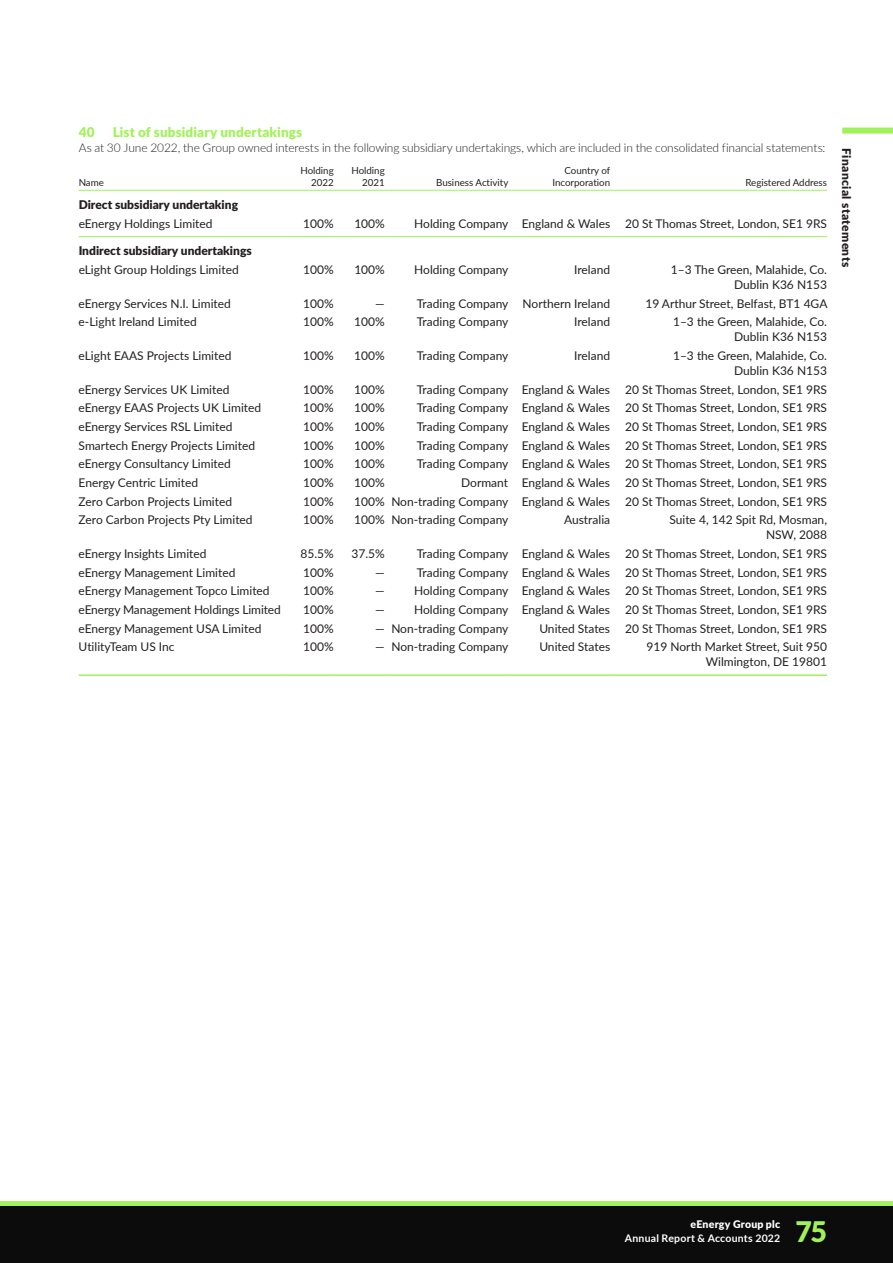
<style>
.page{position:relative;width:893px;height:1263px;background:#fff}
.page>*{position:absolute;margin:0;border:0;box-sizing:border-box;transform-origin:0 0}
.t1{font:900 28.5px "Lato";color:#a1f25a}
.t2{font:900 13.5px "Lato";letter-spacing:.01em;color:#a1f25a}
.t3{font:12px/15px "Lato";color:#231f20;text-align:right}
.t4{font:300 12px "Lato";letter-spacing:-.01em;color:#231f20}
.t5{font:900 12px "Lato";color:#231f20}
.t6{font:900 12px "Lato";letter-spacing:.035em;color:#231f20}
.t7{font:700 10.5px "Lato";letter-spacing:.02em;color:#fff}
.t8{font:900 10.5px "Lato";letter-spacing:.02em;color:#fff}
.t9{font:9.75px/12px "Lato";color:#231f20;text-align:right}
</style>
<div class="page">
<hr style="left:79px;top:674px;width:204px;height:2px;background:#a1f25a">
<hr style="left:283px;top:674px;width:51px;height:2px;background:#a1f25a">
<hr style="left:334px;top:674px;width:51px;height:2px;background:#a1f25a">
<hr style="left:385px;top:674px;width:123px;height:2px;background:#a1f25a">
<hr style="left:508px;top:674px;width:102px;height:2px;background:#a1f25a">
<hr style="left:610px;top:674px;width:217px;height:2px;background:#a1f25a">
<hr style="left:79px;top:190px;width:204px;height:1px;background:#a1f25a">
<hr style="left:283px;top:190px;width:51px;height:1px;background:#a1f25a">
<hr style="left:334px;top:190px;width:51px;height:1px;background:#a1f25a">
<hr style="left:385px;top:190px;width:123px;height:1px;background:#a1f25a">
<hr style="left:508px;top:190px;width:102px;height:1px;background:#a1f25a">
<hr style="left:610px;top:190px;width:217px;height:1px;background:#a1f25a">
<hr style="left:79px;top:236px;width:204px;height:1px;background:#a1f25a">
<hr style="left:283px;top:236px;width:51px;height:1px;background:#a1f25a">
<hr style="left:334px;top:236px;width:51px;height:1px;background:#a1f25a">
<hr style="left:385px;top:236px;width:123px;height:1px;background:#a1f25a">
<hr style="left:508px;top:236px;width:102px;height:1px;background:#a1f25a">
<hr style="left:610px;top:236px;width:217px;height:1px;background:#a1f25a">
<div style="left:0;top:1205px;width:893px;height:58px;background:#0c0c0c"></div>
<hr style="left:0;top:1201px;width:893px;height:4px;background:#a1f25a">
<div style="left:842px;top:128px;width:51px;height:6px;background:#a1f25a"></div>
<p class="t2" style="left:79px;top:124px;width:17px">40</p>
<p class="t2" style="left:113px;top:124px;width:191px">List of subsidiary undertakings</p>
<p class="t4" style="left:79px;top:141px;width:748px">As at 30 June 2022, the Group owned interests in the following subsidiary undertakings, which are included in the consolidated financial statements:</p>
<p class="t9" style="left:79px;top:176px;width:27px">Name</p>
<p class="t9" style="left:300px;top:164px;width:35px">Holding<br>2022</p>
<p class="t9" style="left:351px;top:164px;width:35px">Holding<br>2021</p>
<p class="t9" style="left:436px;top:176px;width:74px">Business Activity</p>
<p class="t9" style="left:552px;top:164px;width:59px">Country of<br>Incorporation</p>
<p class="t9" style="left:745px;top:176px;width:83px">Registered Address</p>
<p class="t5" style="left:79px;top:197px;width:161px">Direct subsidiary undertaking</p>
<p class="t3" style="left:79px;top:215px;width:135px">eEnergy Holdings Limited</p>
<p class="t3" style="left:303px;top:215px;width:32px">100%</p>
<p class="t3" style="left:354px;top:215px;width:32px">100%</p>
<p class="t3" style="left:414px;top:215px;width:414px">Holding Company England &amp; Wales 20 St Thomas Street, London, SE1 9RS</p>
<p class="t5" style="left:79px;top:243px;width:175px">Indirect subsidiary undertakings</p>
<p class="t3" style="left:79px;top:262px;width:162px">eLight Group Holdings Limited</p>
<p class="t3" style="left:303px;top:262px;width:32px">100%</p>
<p class="t3" style="left:354px;top:262px;width:32px">100%</p>
<p class="t3" style="left:414px;top:262px;width:96px">Holding Company</p>
<p class="t3" style="left:574px;top:262px;width:37px">Ireland</p>
<p class="t3" style="left:671px;top:262px;width:158px">1–3 The Green, Malahide, Co.<br>Dublin K36 N153</p>
<p class="t3" style="left:79px;top:295px;width:154px">eEnergy Services N.I. Limited</p>
<p class="t3" style="left:303px;top:295px;width:32px">100%</p>
<p class="t3" style="left:375px;top:295px;width:11px">—</p>
<p class="t3" style="left:417px;top:295px;width:195px">Trading Company Northern Ireland</p>
<p class="t3" style="left:645px;top:295px;width:184px">19 Arthur Street, Belfast, BT1 4GA</p>
<p class="t3" style="left:79px;top:314px;width:120px">e-Light Ireland Limited</p>
<p class="t3" style="left:303px;top:314px;width:32px">100%</p>
<p class="t3" style="left:354px;top:314px;width:32px">100%</p>
<p class="t3" style="left:417px;top:314px;width:93px">Trading Company</p>
<p class="t3" style="left:574px;top:314px;width:37px">Ireland</p>
<p class="t3" style="left:673px;top:314px;width:155px">1–3 the Green, Malahide, Co.<br>Dublin K36 N153</p>
<p class="t3" style="left:79px;top:348px;width:154px">eLight EAAS Projects Limited</p>
<p class="t3" style="left:303px;top:348px;width:32px">100%</p>
<p class="t3" style="left:354px;top:348px;width:32px">100%</p>
<p class="t3" style="left:417px;top:348px;width:93px">Trading Company</p>
<p class="t3" style="left:574px;top:348px;width:37px">Ireland</p>
<p class="t3" style="left:673px;top:348px;width:155px">1–3 the Green, Malahide, Co.<br>Dublin K36 N153</p>
<p class="t3" style="left:79px;top:381px;width:152px">eEnergy Services UK Limited</p>
<p class="t3" style="left:303px;top:381px;width:32px">100%</p>
<p class="t3" style="left:354px;top:381px;width:32px">100%</p>
<p class="t3" style="left:417px;top:381px;width:412px">Trading Company England &amp; Wales 20 St Thomas Street, London, SE1 9RS</p>
<p class="t3" style="left:79px;top:400px;width:184px">eEnergy EAAS Projects UK Limited</p>
<p class="t3" style="left:303px;top:400px;width:32px">100%</p>
<p class="t3" style="left:354px;top:400px;width:32px">100%</p>
<p class="t3" style="left:417px;top:400px;width:412px">Trading Company England &amp; Wales 20 St Thomas Street, London, SE1 9RS</p>
<p class="t3" style="left:79px;top:419px;width:155px">eEnergy Services RSL Limited</p>
<p class="t3" style="left:303px;top:419px;width:32px">100%</p>
<p class="t3" style="left:354px;top:419px;width:32px">100%</p>
<p class="t3" style="left:417px;top:419px;width:412px">Trading Company England &amp; Wales 20 St Thomas Street, London, SE1 9RS</p>
<p class="t3" style="left:79px;top:437px;width:178px">Smartech Energy Projects Limited</p>
<p class="t3" style="left:303px;top:437px;width:32px">100%</p>
<p class="t3" style="left:354px;top:437px;width:32px">100%</p>
<p class="t3" style="left:417px;top:437px;width:412px">Trading Company England &amp; Wales 20 St Thomas Street, London, SE1 9RS</p>
<p class="t3" style="left:79px;top:456px;width:154px">eEnergy Consultancy Limited</p>
<p class="t3" style="left:303px;top:456px;width:32px">100%</p>
<p class="t3" style="left:354px;top:456px;width:32px">100%</p>
<p class="t3" style="left:417px;top:456px;width:412px">Trading Company England &amp; Wales 20 St Thomas Street, London, SE1 9RS</p>
<p class="t3" style="left:79px;top:475px;width:121px">Energy Centric Limited</p>
<p class="t3" style="left:303px;top:475px;width:32px">100%</p>
<p class="t3" style="left:354px;top:475px;width:32px">100%</p>
<p class="t3" style="left:461px;top:475px;width:367px">Dormant England &amp; Wales 20 St Thomas Street, London, SE1 9RS</p>
<p class="t3" style="left:79px;top:493px;width:155px">Zero Carbon Projects Limited</p>
<p class="t3" style="left:303px;top:493px;width:32px">100%</p>
<p class="t3" style="left:354px;top:493px;width:474px">100% Non-trading Company England &amp; Wales 20 St Thomas Street, London, SE1 9RS</p>
<p class="t3" style="left:79px;top:512px;width:176px">Zero Carbon Projects Pty Limited</p>
<p class="t3" style="left:303px;top:512px;width:32px">100%</p>
<p class="t3" style="left:354px;top:512px;width:156px">100% Non-trading Company</p>
<p class="t3" style="left:564px;top:512px;width:48px">Australia</p>
<p class="t3" style="left:669px;top:512px;width:159px">Suite 4, 142 Spit Rd, Mosman,<br>NSW, 2088</p>
<p class="t3" style="left:79px;top:546px;width:129px">eEnergy Insights Limited</p>
<p class="t3" style="left:300px;top:546px;width:35px">85.5%</p>
<p class="t3" style="left:351px;top:546px;width:35px">37.5%</p>
<p class="t3" style="left:417px;top:546px;width:412px">Trading Company England &amp; Wales 20 St Thomas Street, London, SE1 9RS</p>
<p class="t3" style="left:79px;top:564px;width:158px">eEnergy Management Limited</p>
<p class="t3" style="left:303px;top:564px;width:32px">100%</p>
<p class="t3" style="left:375px;top:564px;width:11px">—</p>
<p class="t3" style="left:417px;top:564px;width:412px">Trading Company England &amp; Wales 20 St Thomas Street, London, SE1 9RS</p>
<p class="t3" style="left:79px;top:583px;width:193px">eEnergy Management Topco Limited</p>
<p class="t3" style="left:303px;top:583px;width:32px">100%</p>
<p class="t3" style="left:375px;top:583px;width:11px">—</p>
<p class="t3" style="left:414px;top:583px;width:414px">Holding Company England &amp; Wales 20 St Thomas Street, London, SE1 9RS</p>
<p class="t3" style="left:79px;top:602px;width:204px">eEnergy Management Holdings Limited</p>
<p class="t3" style="left:303px;top:602px;width:32px">100%</p>
<p class="t3" style="left:375px;top:602px;width:11px">—</p>
<p class="t3" style="left:414px;top:602px;width:414px">Holding Company England &amp; Wales 20 St Thomas Street, London, SE1 9RS</p>
<p class="t3" style="left:79px;top:620px;width:184px">eEnergy Management USA Limited</p>
<p class="t3" style="left:303px;top:620px;width:32px">100%</p>
<p class="t3" style="left:375px;top:620px;width:135px">— Non-trading Company</p>
<p class="t3" style="left:539px;top:620px;width:289px">United States 20 St Thomas Street, London, SE1 9RS</p>
<p class="t3" style="left:79px;top:639px;width:98px">UtilityTeam US Inc</p>
<p class="t3" style="left:303px;top:639px;width:32px">100%</p>
<p class="t3" style="left:375px;top:639px;width:135px">— Non-trading Company</p>
<p class="t3" style="left:539px;top:639px;width:72px">United States</p>
<p class="t3" style="left:647px;top:639px;width:182px">919 North Market Street, Suit 950<br>Wilmington, DE 19801</p>
<p class="t6" style="left:854px;top:148px;width:121px;rotate:90deg">Financial statements</p>
<p class="t8" style="left:690px;top:1218px;width:91px">eEnergy Group plc</p>
<p class="t7" style="left:625px;top:1231px;width:157px">Annual Report &amp; Accounts 2022</p>
<h1 class="t1" style="left:795px;top:1213px;width:33px">75</h1>
</div>
